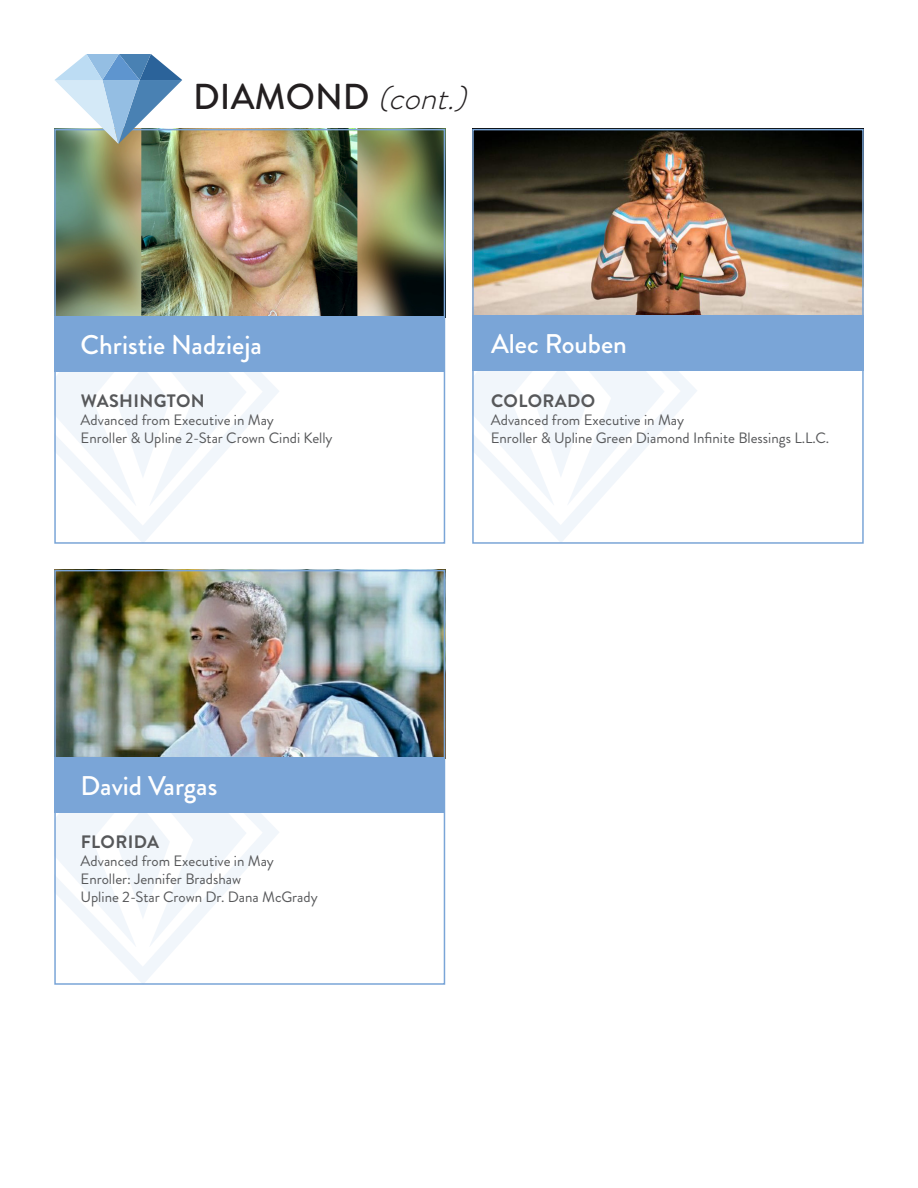
<style>
.page{position:relative;width:918px;height:1188px;background:#fff}
.page>*{position:absolute;margin:0;border:0;box-sizing:border-box;transform-origin:0 0}
.t1{font:500 36px "Brandon Grotesque";color:#231f20}
.t2{font:500 27px "Brandon Grotesque";color:#fff}
.Diamond_Info{font:700 18px "Brandon Grotesque";letter-spacing:.02em;color:#57585a}
.Diamond_Info-2{font:15px "Brandon Grotesque";color:#57585a}
.s1{font-weight:300;font-style:italic;font-size:33px}
</style>
<div class="page">
<svg style="left:475px;top:371px;width:222px;height:170px"></svg>
<svg style="left:57px;top:372px;width:222px;height:169px"></svg>
<svg style="left:57px;top:813px;width:222px;height:169px"></svg>
<img style="left:475px;top:132px;width:386px;height:184px">
<div style="left:472px;top:129px;width:392px;height:190px;border:2px solid #7aa5d7"></div>
<div style="left:472px;top:316px;width:392px;height:55px;background:#7aa5d7"></div>
<div style="left:472px;top:343px;width:392px;height:201px;border:2px solid #7aa5d7"></div>
<img style="left:57px;top:132px;width:385px;height:184px">
<img style="left:57px;top:573px;width:385px;height:184px">
<div style="left:54px;top:316px;width:391px;height:56px;background:#7aa5d7"></div>
<div style="left:54px;top:757px;width:391px;height:56px;background:#7aa5d7"></div>
<div style="left:54px;top:129px;width:391px;height:415px;border:2px solid #7aa5d7"></div>
<div style="left:54px;top:570px;width:391px;height:415px;border:2px solid #7aa5d7"></div>
<svg style="left:54px;top:54px;width:128px;height:90px"></svg>
<p class="t1" style="left:193px;top:72px;width:286px">D I AM O N D <span class="s1">(cont.)</span></p>
<p class="t2" style="left:81px;top:326px;width:183px">Christie Nadzieja</p>
<p class="Diamond_Info" style="left:81px;top:388px;width:125px">WASHINGTON</p>
<p class="Diamond_Info-2" style="left:81px;top:410px;width:195px">Advanced from Executive in May</p>
<p class="Diamond_Info-2" style="left:81px;top:428px;width:253px">Enroller &amp; Upline 2-Star Crown Cindi Kelly</p>
<p class="t2" style="left:491px;top:325px;width:137px">Alec Rouben</p>
<p class="Diamond_Info" style="left:491px;top:388px;width:106px">COLORADO</p>
<p class="Diamond_Info-2" style="left:491px;top:410px;width:195px">Advanced from Executive in May</p>
<p class="Diamond_Info-2" style="left:491px;top:428px;width:340px">Enroller &amp; Upline Green Diamond Infinite Blessings L.L.C.</p>
<p class="t2" style="left:81px;top:767px;width:138px">David Vargas</p>
<p class="Diamond_Info" style="left:81px;top:829px;width:80px">FLORIDA</p>
<p class="Diamond_Info-2" style="left:81px;top:851px;width:195px">Advanced from Executive in May</p>
<p class="Diamond_Info-2" style="left:81px;top:869px;width:162px">Enroller: Jennifer Bradshaw</p>
<p class="Diamond_Info-2" style="left:81px;top:887px;width:239px">Upline 2-Star Crown Dr. Dana McGrady</p>
</div>
